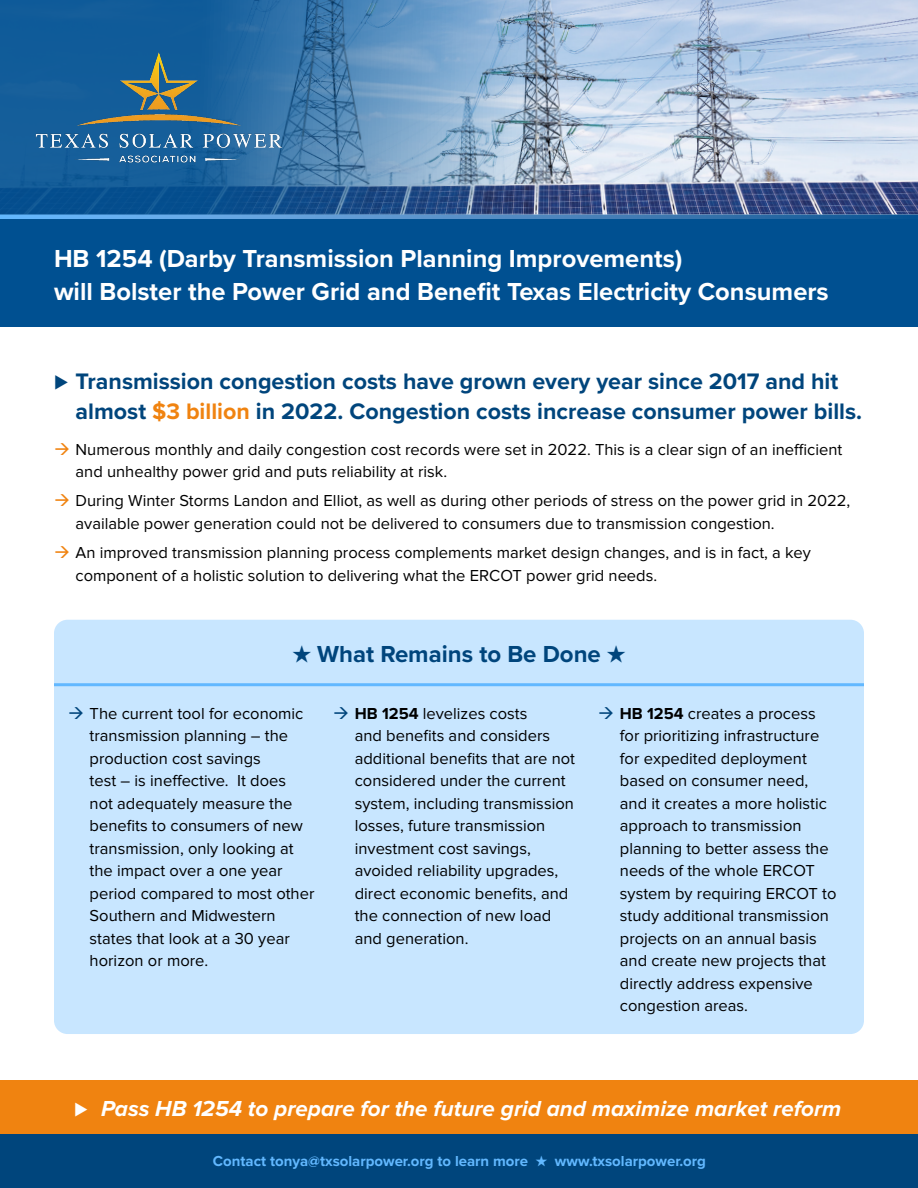
<style>
.page{position:relative;width:918px;height:1188px;background:#fff}
.page>*{position:absolute;margin:0;border:0;box-sizing:border-box;transform-origin:0 0}
.t1{font:700 25.5px/33px "Proxima Nova";color:#fff}
.Header_-_underlined{font:700 24px "Proxima Nova";color:#00457c}
.t2{font:700 23.25px/30px "Proxima Nova";color:#00457c}
.t3{font:italic 700 22.5px "Proxima Nova";color:#fff}
.t4{font:16.5px/22.5px "Proxima Nova";color:#000}
.t5{font:700 15px "Proxima Nova";color:#62b8ff}
.s1{color:#f08310}
.s2{color:#00457c}
.s3{font-weight:700}
.s4{font-style:normal}
</style>
<div class="page">
<img style="left:0;top:0;width:918px;height:215px">
<svg style="left:0;top:215px;width:918px;height:4px;background:#4c8cc8"></svg>
<div style="left:0;top:1134px;width:918px;height:54px;background:#00457c"></div>
<img style="left:34px;top:50px;width:251px;height:115px">
<div style="left:54px;top:620px;width:810px;height:414px;background:#c8e6ff;border-radius:14px"></div>
<hr style="left:54px;top:683px;width:810px;height:3px;background:#62b8ff">
<div style="left:0;top:1080px;width:918px;height:54px;background:#f08310"></div>
<div style="left:0;top:219px;width:918px;height:108px;background:#005091"></div>
<p class="t1" style="left:54px;top:241px;width:776px">HB 1254 (Darby Transmission Planning Improvements)<br>will Bolster the Power Grid and Benefit Texas Electricity Consumers</p>
<p class="t2" style="left:76px;top:365px;width:788px;text-indent:-22px">⊲ Transmission congestion costs have grown every year since 2017 and hit almost <span class="s1">$3 billion</span> in 2022. Congestion costs increase consumer power bills.</p>
<p class="t4" style="left:76px;top:438px;width:768px;text-indent:-22px"><span class="s1">→</span> Numerous monthly and daily congestion cost records were set in 2022. This is a clear sign of an inefficient and unhealthy power grid and puts reliability at risk.</p>
<p class="t4" style="left:76px;top:490px;width:776px;text-indent:-22px"><span class="s1">→</span> During Winter Storms Landon and Elliot, as well as during other periods of stress on the power grid in 2022, available power generation could not be delivered to consumers due to transmission congestion.</p>
<p class="t4" style="left:76px;top:542px;width:737px;text-indent:-22px"><span class="s1">→</span> An improved transmission planning process complements market design changes, and is in fact, a key component of a holistic solution to delivering what the ERCOT power grid needs.</p>
<p class="Header_-_underlined" style="left:293px;top:636px;width:334px">★ What Remains to Be Done ★</p>
<p class="t4" style="left:90px;top:702px;width:226px;text-indent:-22px"><span class="s2">→</span> The current tool for economic transmission planning – the production cost savings<br>test – is ineffective. It does<br>not adequately measure the benefits to consumers of new transmission, only looking at the impact over a one year period compared to most other<br>Southern and Midwestern states that look at a 30 year horizon or more.</p>
<p class="t4" style="left:355px;top:702px;width:222px;text-indent:-22px"><span class="s2">→</span> <span class="s3">HB 1254</span> levelizes costs<br>and benefits and considers additional benefits that are not considered under the current system, including transmission losses, future transmission investment cost savings, avoided reliability upgrades, direct economic benefits, and the connection of new load and generation.</p>
<p class="t4" style="left:620px;top:702px;width:218px;text-indent:-22px"><span class="s2">→</span> <span class="s3">HB 1254</span> creates a process for prioritizing infrastructure for expedited deployment based on consumer need, and it creates a more holistic approach to transmission planning to better assess the needs of the whole ERCOT system by requiring ERCOT to study additional transmission projects on an annual basis and create new projects that directly address expensive congestion areas.</p>
<p class="t3" style="left:74px;top:1096px;width:769px"><span class="s4">⊲</span> Pass HB 1254 to prepare for the future grid and maximize market reform</p>
<p class="t5" style="left:213px;top:1150px;width:495px">Contact tonya@txsolarpower.org to learn more ★ www.txsolarpower.org</p>
</div>
